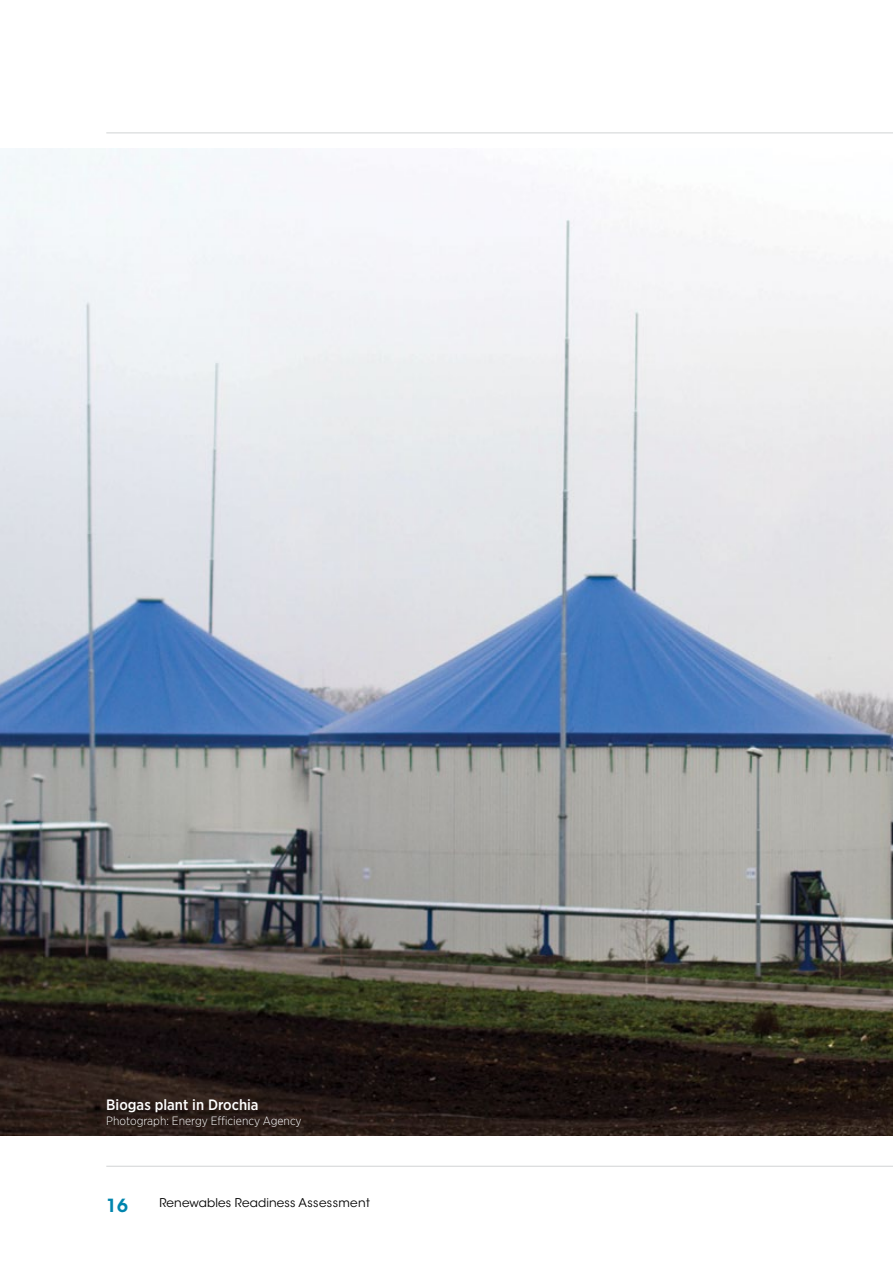
<style>
.page{position:relative;width:893px;height:1263px;background:#fff}
.page>*{position:absolute;margin:0;border:0;box-sizing:border-box;transform-origin:0 0}
.t1{font:600 18px "ITC Avant Garde Std";color:#0085ae}
.t2{font:500 15px "Gotham Narrow";color:#fff}
.t3{font:300 12px "Gotham Narrow";color:#fff}
.t4{font:12px "ITC Avant Garde Std";letter-spacing:.01em;color:#000}
</style>
<div class="page">
<img style="left:0;top:149px;width:893px;height:986px">
<hr style="left:106px;top:1166px;width:787px;height:1px;background:#d1d3d4">
<hr style="left:106px;top:132px;width:787px;height:1px;background:#d1d3d4">
<p class="t2" style="left:106px;top:1095px;width:154px">Biogas plant in Drochia</p>
<p class="t3" style="left:106px;top:1113px;width:197px">Photograph: Energy Efficiency Agency</p>
<h1 class="t1" style="left:106px;top:1194px;width:23px">16</h1>
<p class="t4" style="left:159px;top:1196px;width:212px">Renewables Readiness Assessment</p>
</div>
